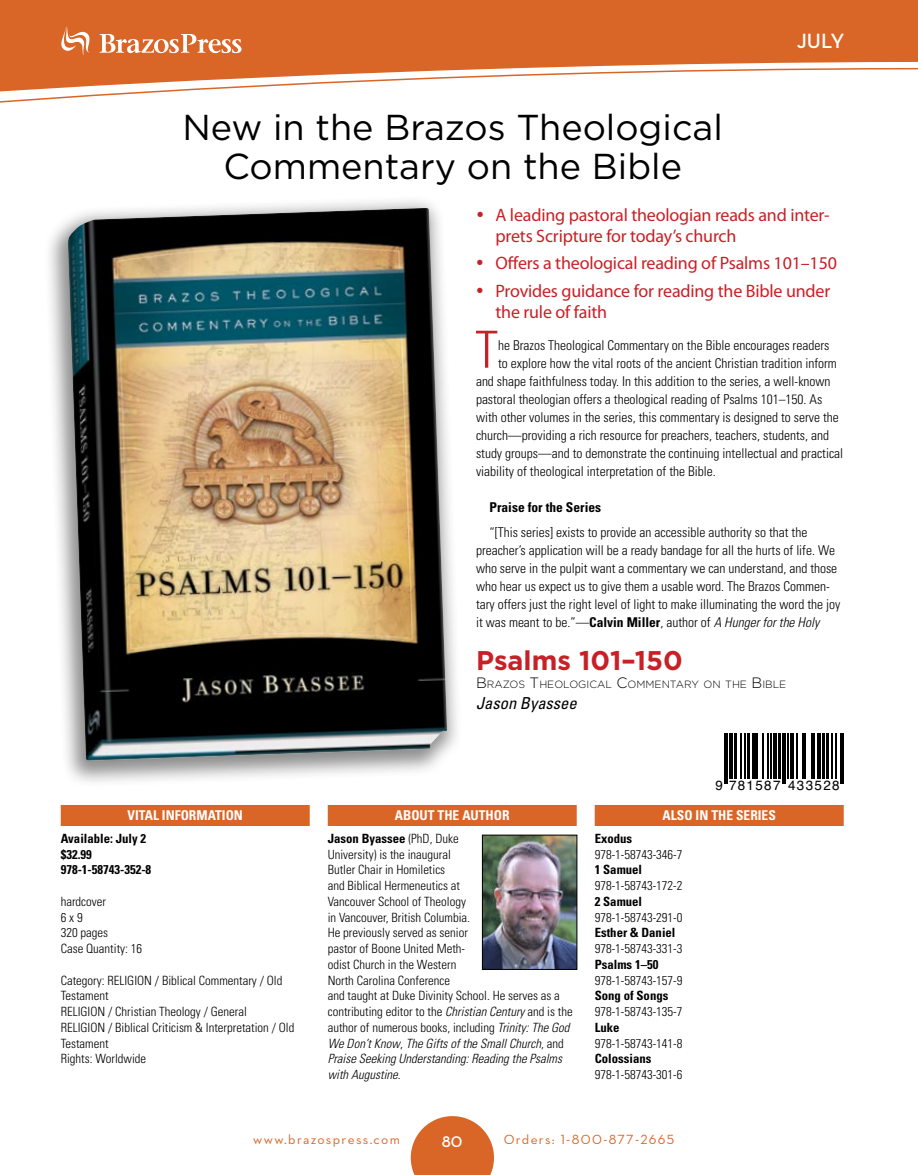
<style>
.page{position:relative;width:918px;height:1175px;background:#fff}
.page>*{position:absolute;margin:0;border:0;box-sizing:border-box;transform-origin:0 0}
.t1{font:300 condensed 51.3px "Univers";color:#c82027}
.t2{font:36px/39px "Gotham";color:#000;text-align:center}
.t3{font:700 27px "Gotham";color:#c82027}
.t4{font:600 21px "Neutraface Text";color:#fff}
.t5{font:18px/21px "Myriad Pro";letter-spacing:-.01em;color:#c82027}
.t6{font:italic condensed 16.5px "Univers";color:#000}
.t7{font:600 15.75px "Neutraface Text";color:#fff}
.t8{font:300 condensed 13.5px/18px "Univers";color:#000}
.t9{font:700 condensed 13.5px "Univers";color:#fff}
.t10{font:13.5px "Neutraface Text";letter-spacing:.1em;color:#d96527}
.t11{font:700 condensed 13.5px "Univers";color:#000}
.t12{font:13.5px "Helvetica";letter-spacing:.1em;color:#000}
.t13{font:300 condensed 12.75px/15.8px "Univers";color:#000}
.t14{font:700 condensed 12.75px/15.8px "Univers";color:#000}
.t15{font:300 10.5px "Gotham";color:#000}
.s1{font-weight:700}
.s2{font-style:italic}
.s3{font-size:15px}
</style>
<div class="page">
<svg style="left:411px;top:1116px;width:83px;height:58px;background:#df7d49"></svg>
<div style="left:0;top:0;width:918px;height:67px;background:#d96527"></div>
<svg style="left:0;top:67px;width:918px;height:36px"></svg>
<svg style="left:58px;top:26px;width:35px;height:29px"></svg>
<svg style="left:100px;top:34px;width:142px;height:19px"></svg>
<div style="left:44px;top:195px;width:419px;height:592px;background:#000;opacity:.45"></div>
<img style="left:68px;top:208px;width:379px;height:552px">
<hr style="left:724px;top:733px;width:1px;height:50px;background:#000">
<hr style="left:727px;top:733px;width:1px;height:50px;background:#000">
<hr style="left:729px;top:733px;width:4px;height:45px;background:#000">
<hr style="left:734px;top:733px;width:3px;height:45px;background:#000">
<hr style="left:741px;top:733px;width:1px;height:45px;background:#000">
<hr style="left:744px;top:733px;width:2px;height:45px;background:#000">
<hr style="left:747px;top:733px;width:2px;height:45px;background:#000">
<hr style="left:752px;top:733px;width:2px;height:45px;background:#000">
<hr style="left:756px;top:733px;width:2px;height:45px;background:#000">
<hr style="left:762px;top:733px;width:1px;height:45px;background:#000">
<hr style="left:767px;top:733px;width:1px;height:45px;background:#000">
<hr style="left:771px;top:733px;width:1px;height:45px;background:#000">
<hr style="left:773px;top:733px;width:4px;height:45px;background:#000">
<hr style="left:778px;top:733px;width:3px;height:45px;background:#000">
<hr style="left:782px;top:733px;width:1px;height:50px;background:#000">
<hr style="left:785px;top:733px;width:1px;height:50px;background:#000">
<hr style="left:787px;top:733px;width:1px;height:45px;background:#000">
<hr style="left:790px;top:733px;width:3px;height:45px;background:#000">
<hr style="left:796px;top:733px;width:1px;height:45px;background:#000">
<hr style="left:802px;top:733px;width:1px;height:45px;background:#000">
<hr style="left:805px;top:733px;width:1px;height:45px;background:#000">
<hr style="left:811px;top:733px;width:1px;height:45px;background:#000">
<hr style="left:814px;top:733px;width:1px;height:45px;background:#000">
<hr style="left:817px;top:733px;width:4px;height:45px;background:#000">
<hr style="left:822px;top:733px;width:3px;height:45px;background:#000">
<hr style="left:826px;top:733px;width:3px;height:45px;background:#000">
<hr style="left:831px;top:733px;width:1px;height:45px;background:#000">
<hr style="left:835px;top:733px;width:1px;height:45px;background:#000">
<hr style="left:840px;top:733px;width:1px;height:50px;background:#000">
<hr style="left:842px;top:733px;width:2px;height:50px;background:#000">
<div style="left:595px;top:805px;width:249px;height:21px;background:#d96527"></div>
<div style="left:328px;top:805px;width:249px;height:21px;background:#d96527"></div>
<div style="left:61px;top:805px;width:249px;height:21px;background:#d96527"></div>
<img style="left:484px;top:837px;width:91px;height:130px">
<div style="left:482px;top:835px;width:95px;height:134px;border:1px solid #000"></div>
<h2 class="t2" style="left:182px;top:107px;width:542px">New in the Brazos Theological<br>Commentary on the Bible</h2>
<h3 class="t4" style="left:797px;top:28px;width:49px">JULY</h3>
<h3 class="t5" style="left:495px;top:204px;width:336px">A leading pastoral theologian reads and inter&shy;prets Scripture for today’s church</h3>
<h3 class="t5" style="left:495px;top:250px;width:343px;line-height:27.8px">Offers a theological reading of Psalms 101–150<br>Provides guidance for reading the Bible under</h3>
<h3 class="t5" style="left:495px;top:302px;width:113px">the rule of faith</h3>
<h1 class="t1" style="left:475px;top:319px;width:24px">T</h1>
<p class="t8" style="left:498px;top:336px;width:333px">he Brazos Theological Commentary on the Bible encourages readers</p>
<p class="t8" style="left:498px;top:354px;width:340px">to explore how the vital roots of the ancient Christian tradition inform</p>
<p class="t8" style="left:476px;top:372px;width:356px">and shape faithfulness today. In this addition to the series, a well-known</p>
<p class="t8" style="left:476px;top:390px;width:348px">pastoral theologian offers a theological reading of Psalms 101–150. As</p>
<p class="t8" style="left:476px;top:408px;width:364px">with other volumes in the series, this commentary is designed to serve the</p>
<p class="t8" style="left:476px;top:426px;width:355px">church—providing a rich resource for preachers, teachers, students, and</p>
<p class="t8" style="left:476px;top:444px;width:369px">study groups—and to demonstrate the continuing intellectual and practical</p>
<p class="t8" style="left:476px;top:462px;width:241px">viability of theological interpretation of the Bible.</p>
<p class="t11" style="left:490px;top:498px;width:113px">Praise for the Series</p>
<p class="t8" style="left:476px;top:522px;width:366px;text-indent:14px">“[This series] exists to provide an accessible authority so that the preacher’s application will be a ready bandage for all the hurts of life. We who serve in the pulpit want a commentary we can understand, and those who hear us expect us to give them a usable word. The Brazos Commen&shy;tary offers just the right level of light to make illuminating the word the joy it was meant to be.”—<span class="s1">Calvin Miller</span>, author of <span class="s2">A Hunger for the Holy</span></p>
<h3 class="t3" style="left:476px;top:645px;width:208px">Psalms 101–150</h3>
<p class="t15" style="left:476px;top:678px;width:312px"><span class="s3">B</span>RAZOS <span class="s3">T</span>HEOLOGICAL <span class="s3">C</span>OMMENTARY ON THE <span class="s3">B</span>IBLE</p>
<p class="t6" style="left:476px;top:692px;width:102px">Jason Byassee</p>
<p class="t9" style="left:128px;top:807px;width:117px">VITAL INFORMATION</p>
<p class="t14" style="left:61px;top:830px;width:92px">Available: July 2 $32.99<br>978-1-58743-352-8</p>
<p class="t13" style="left:61px;top:893px;width:83px">hardcover<br>6 x 9<br>320 pages<br>Case Quantity: 16</p>
<p class="t13" style="left:61px;top:972px;width:235px">Category: RELIGION / Biblical Commentary / Old<br>Testament<br>RELIGION / Christian Theology / General<br>RELIGION / Biblical Criticism &amp; Interpretation / Old<br>Testament<br>Rights: Worldwide</p>
<p class="t9" style="left:395px;top:807px;width:116px">ABOUT THE AUTHOR</p>
<p class="t13" style="left:328px;top:830px;width:246px"><span class="s1">Jason Byassee</span> (PhD, Duke<br>University) is the inaugural<br>Butler Chair in Homiletics<br>and Biblical Hermeneutics at<br>Vancouver School of Theology<br>in Vancouver, British Columbia.<br>He previously served as senior<br>pastor of Boone United Meth-<br>odist Church in the Western<br>North Carolina Conference<br>and taught at Duke Divinity School. He serves as a contributing editor to the <span class="s2">Christian Century</span> and is the author of numerous books, including <span class="s2">Trinity: The God We Don’t Know</span>, <span class="s2">The Gifts of the Small Church</span>, and <span class="s2">Praise Seeking Understanding: Reading the Psalms with Augustine</span>.</p>
<p class="t12" style="left:715px;top:774px;width:126px">9 781587 433528</p>
<p class="t9" style="left:663px;top:807px;width:115px">ALSO IN THE SERIES</p>
<p class="t14" style="left:595px;top:830px;width:39px">Exodus</p>
<p class="t13" style="left:595px;top:846px;width:89px">978-1-58743-346-7</p>
<p class="t14" style="left:595px;top:862px;width:49px">1 Samuel</p>
<p class="t13" style="left:595px;top:877px;width:89px">978-1-58743-172-2</p>
<p class="t14" style="left:595px;top:893px;width:49px">2 Samuel</p>
<p class="t13" style="left:595px;top:909px;width:89px">978-1-58743-291-0</p>
<p class="t14" style="left:595px;top:925px;width:82px">Esther &amp; Daniel</p>
<p class="t13" style="left:595px;top:940px;width:89px">978-1-58743-331-3</p>
<p class="t14" style="left:595px;top:956px;width:65px">Psalms 1–50</p>
<p class="t13" style="left:595px;top:972px;width:89px">978-1-58743-157-9</p>
<p class="t14" style="left:595px;top:987px;width:75px">Song of Songs</p>
<p class="t13" style="left:595px;top:1003px;width:89px">978-1-58743-135-7</p>
<p class="t14" style="left:595px;top:1019px;width:26px">Luke</p>
<p class="t13" style="left:595px;top:1035px;width:89px">978-1-58743-141-8</p>
<p class="t14" style="left:595px;top:1050px;width:58px">Colossians</p>
<p class="t13" style="left:595px;top:1066px;width:89px">978-1-58743-301-6</p>
<p class="t10" style="left:253px;top:1131px;width:148px">www.brazospress.com</p>
<p class="t7" style="left:442px;top:1131px;width:22px">80</p>
<p class="t10" style="left:504px;top:1131px;width:172px">Orders: 1-800-877-2665</p>
</div>
